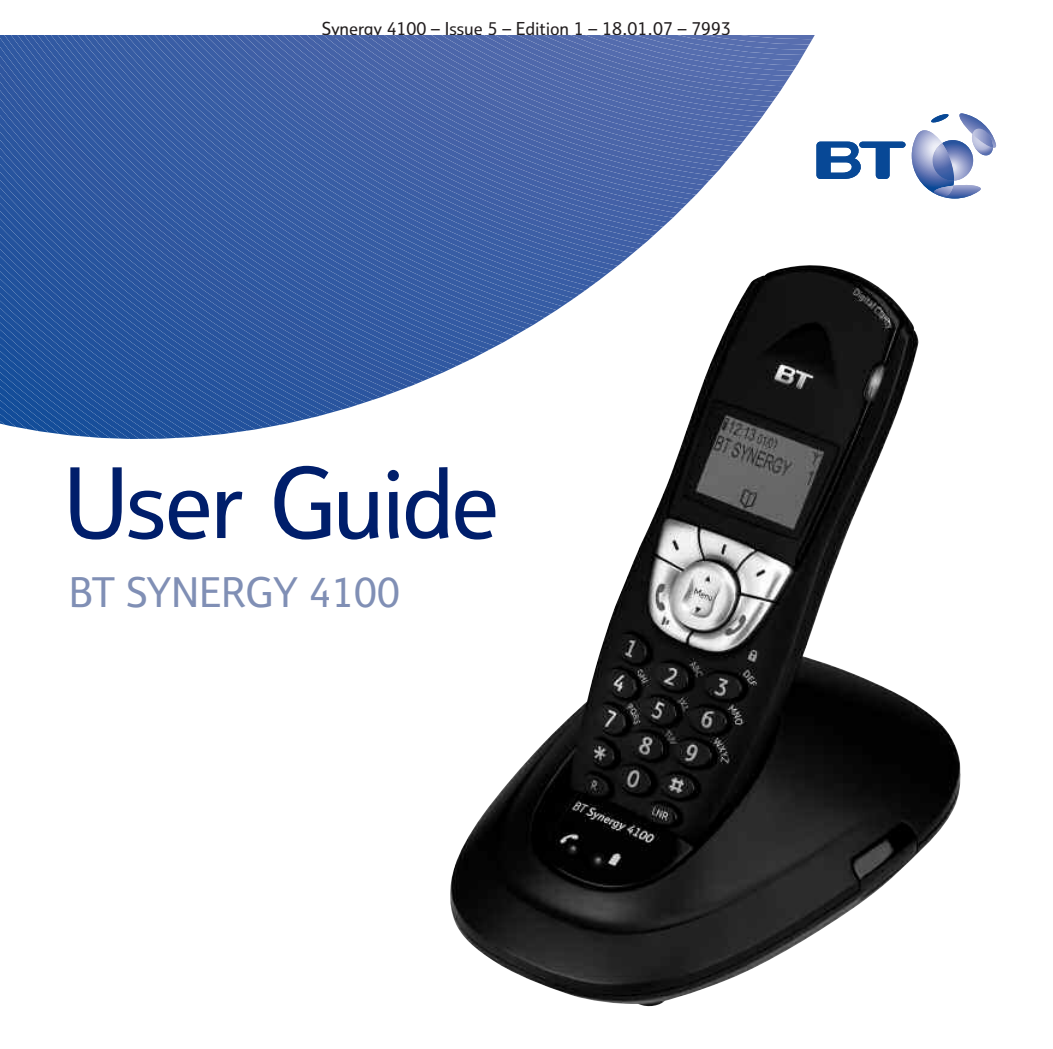
<style>
.page{position:relative;width:1053px;height:1049px;background:#fff}
.page>*{position:absolute;margin:0;border:0;box-sizing:border-box;transform-origin:0 0}
.t1{font:95px "BT Medium";letter-spacing:-.03em;color:#001e6b}
.t2{font:40px "BT Medium";color:#808fb5}
.t3{font:17.5px "BT Medium";color:#231f20}
</style>
<div class="page">
<svg style="left:0;top:35px;width:899px;height:404px"></svg>
<svg style="left:816px;top:142px;width:89px;height:37px"></svg>
<svg style="left:911px;top:113px;width:85px;height:85px"></svg>
<img style="left:450px;top:265px;width:510px;height:741px">
<p class="t3" style="left:322px;top:23px;width:411px">Synergy 4100 – Issue 5 – Edition 1 – 18.01.07 – 7993</p>
<h1 class="t1" style="left:64px;top:468px;width:437px">User Guide</h1>
<h2 class="t2" style="left:69px;top:577px;width:332px">BT SYNERGY 4100</h2>
</div>
